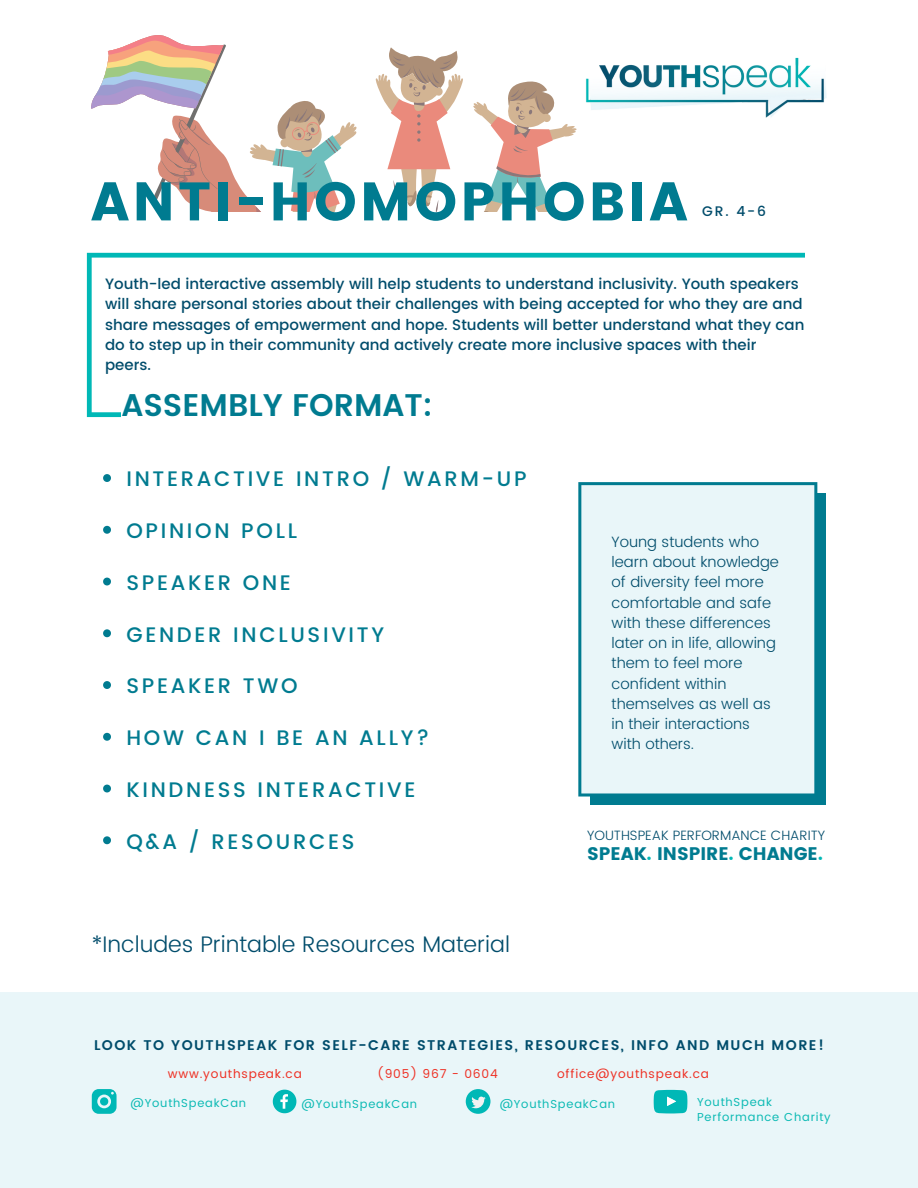
<style>
.page{position:relative;width:918px;height:1188px;background:#fff}
.page>*{position:absolute;margin:0;border:0;box-sizing:border-box;transform-origin:0 0}
.t1{font:54.15px "Poppins";letter-spacing:.06em;color:#007b90}
.t2{font:600 31.2px "Poppins";color:#007b90}
.t3{font:300 22.5px "Poppins";color:#004c6b}
.t4{font:500 21px "Poppins";letter-spacing:.13em;color:#007b90}
.t5{font:18.15px "Poppins";color:#007b90}
.t6{font:500 15px/20.2px "Poppins";color:#004c6b}
.t7{font:300 15px/20.2px "Poppins";color:#004c6b}
.t8{font:600 14.1px "Poppins";letter-spacing:.105em;color:#004c6b}
.t9{font:500 13.8px "Poppins";color:#004c6b}
.t10{font:300 13.5px "Poppins";color:#004c6b}
.t11{font:12.15px "Poppins";letter-spacing:.07em;color:#ee3125}
.t12{font:11.55px "Poppins";letter-spacing:.07em;color:#0cbab4}
.s1{color:#00b8b6}
</style>
<div class="page">
<div style="left:0;top:992px;width:918px;height:196px;background:#e9f6f9"></div>
<img style="left:586px;top:57px;width:241px;height:61px">
<svg style="left:273px;top:1090px;width:23px;height:23px"></svg>
<svg style="left:654px;top:1090px;width:33px;height:23px"></svg>
<div style="left:466px;top:1089px;width:24px;height:25px;background:#00b8b6;border-radius:50%"></div>
<svg style="left:471px;top:1097px;width:15px;height:11px"></svg>
<svg style="left:92px;top:1089px;width:25px;height:25px"></svg>
<svg style="left:87px;top:253px;width:718px;height:164px"></svg>
<div style="left:121px;top:407px;width:797px;height:47px;background:#fff"></div>
<div style="left:590px;top:494px;width:236px;height:311px;background:#007b90"></div>
<div style="left:578px;top:482px;width:239px;height:315px;background:#e9f6f9"></div>
<svg style="left:376px;top:47px;width:87px;height:165px"></svg>
<svg style="left:473px;top:81px;width:104px;height:131px"></svg>
<svg style="left:91px;top:35px;width:266px;height:177px"></svg>
<svg style="left:103px;top:474px;width:8px;height:8px"></svg>
<svg style="left:103px;top:526px;width:8px;height:8px"></svg>
<svg style="left:103px;top:578px;width:8px;height:7px"></svg>
<svg style="left:103px;top:629px;width:8px;height:8px"></svg>
<svg style="left:103px;top:681px;width:8px;height:8px"></svg>
<svg style="left:103px;top:733px;width:8px;height:8px"></svg>
<svg style="left:103px;top:785px;width:8px;height:7px"></svg>
<svg style="left:103px;top:836px;width:8px;height:8px"></svg>
<p class="t1" style="left:91px;top:170px;width:599px">ANTI-HOMOPHOBIA</p>
<p class="t9" style="left:702px;top:203px;width:65px">GR. 4-6</p>
<p class="t6" style="left:105px;top:274px;width:701px">Youth-led interactive assembly will help students to understand inclusivity. Youth speakers will share personal stories about their challenges with being accepted for who they are and share messages of empowerment and hope. Students will better understand what they can do to step up in their community and actively create more inclusive spaces with their peers.</p>
<p class="t2" style="left:121px;top:387px;width:313px">ASSEMBLY FORMAT:</p>
<p class="t4" style="left:126px;top:467px;width:402px">INTERACTIVE INTRO / WARM-UP</p>
<p class="t4" style="left:126px;top:519px;width:172px">OPINION POLL</p>
<p class="t4" style="left:126px;top:570px;width:166px">SPEAKER ONE</p>
<p class="t4" style="left:126px;top:622px;width:259px">GENDER INCLUSIVITY</p>
<p class="t4" style="left:126px;top:674px;width:173px">SPEAKER TWO</p>
<p class="t4" style="left:126px;top:726px;width:305px">HOW CAN I BE AN ALLY?</p>
<p class="t4" style="left:126px;top:777px;width:291px">KINDNESS INTERACTIVE</p>
<p class="t4" style="left:126px;top:829px;width:229px">Q&amp;A / RESOURCES</p>
<p class="t3" style="left:92px;top:931px;width:420px">*Includes Printable Resources Material</p>
<p class="t7" style="left:612px;top:532px;width:169px">Young students who learn about knowledge of diversity feel more comfortable and safe with these differences later on in life, allowing them to feel more confident within themselves as well as in their interactions with others.</p>
<p class="t10" style="left:587px;top:827px;width:239px">YOUTHSPEAK PERFORMANCE CHARITY</p>
<p class="t5" style="left:587px;top:843px;width:237px">SPEAK<span class="s1">.</span> INSPIRE<span class="s1">.</span> CHANGE<span class="s1">.</span></p>
<p class="t8" style="left:94px;top:1037px;width:731px">LOOK TO YOUTHSPEAK FOR SELF-CARE STRATEGIES, RESOURCES, INFO AND MUCH MORE!</p>
<p class="t11" style="left:377px;top:1067px;width:122px">(905) 967 - 0604</p>
<p class="t11" style="left:168px;top:1067px;width:136px">www.youthspeak.ca</p>
<p class="t11" style="left:557px;top:1067px;width:153px">office@youthspeak.ca</p>
<p class="t12" style="left:131px;top:1096px;width:117px">@YouthSpeakCan</p>
<p class="t12" style="left:302px;top:1097px;width:117px">@YouthSpeakCan</p>
<p class="t12" style="left:500px;top:1097px;width:117px">@YouthSpeakCan</p>
<p class="t12" style="left:697px;top:1095px;width:76px">YouthSpeak</p>
<p class="t12" style="left:697px;top:1110px;width:135px">Performance Charity</p>
</div>
